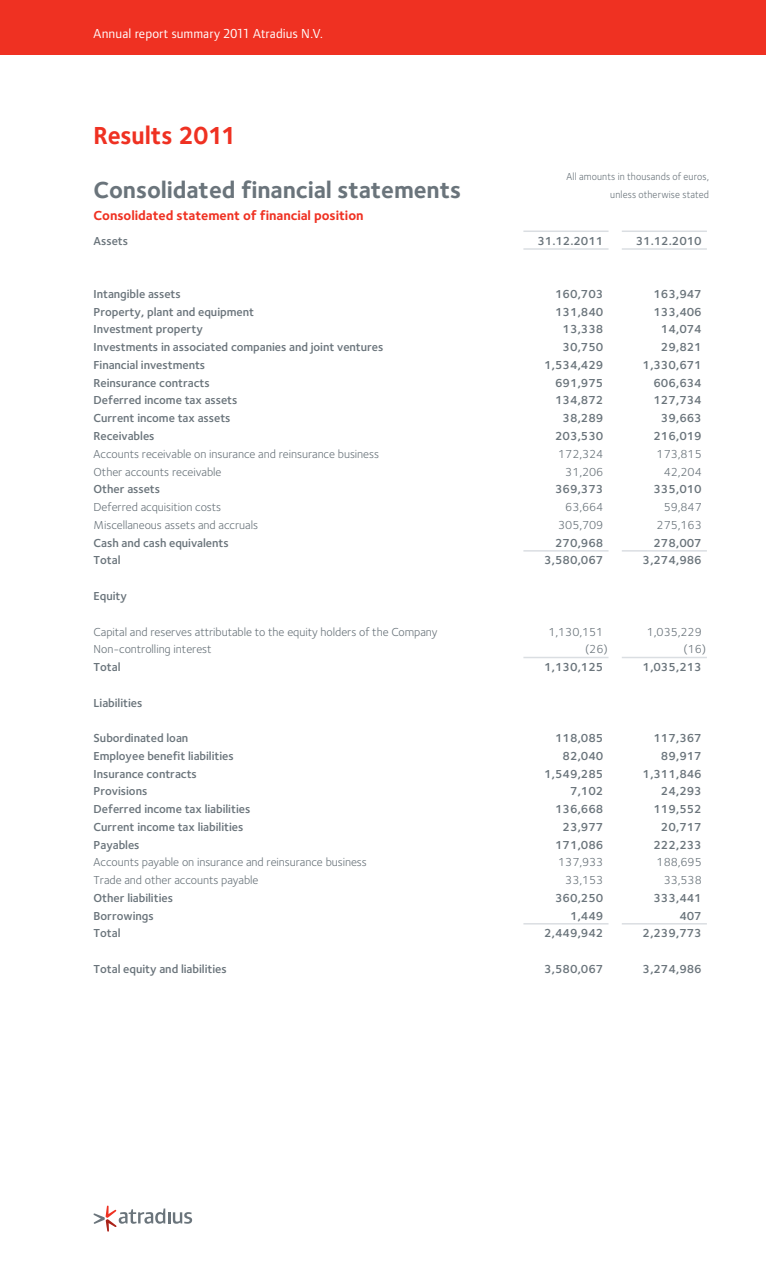
<style>
.page{position:relative;width:766px;height:1263px;background:#fff}
.page>*{position:absolute;margin:0;border:0;box-sizing:border-box;transform-origin:0 0}
.t1{font:700 25.5px "Foundry Sterling";letter-spacing:-.01em;color:#ef3122;scale:.95 1}
.t2{font:700 24px "Foundry Sterling";letter-spacing:-.005em;color:#6a747b}
.t3{font:700 13.5px "Foundry Sterling";letter-spacing:-.005em;color:#ef3122}
.t4{font:13.5px "Foundry Form Sans";letter-spacing:.005em;color:#fff}
.t5{font:600 12px "Foundry Sterling";letter-spacing:-.005em;color:#6a747b}
.t6{font:12px "Foundry Sterling";letter-spacing:-.005em;color:#6a747b}
.t7{font:10.5px/18px "Foundry Sterling";letter-spacing:.01em;color:#6a747b;text-align:right;scale:.95 1}
</style>
<div class="page">
<svg style="left:93px;top:1205px;width:99px;height:27px"></svg>
<hr style="left:523px;top:550px;width:85px;height:2px;background:#dadee2">
<hr style="left:621px;top:550px;width:85px;height:2px;background:#dadee2">
<hr style="left:523px;top:657px;width:85px;height:1px;background:#dadee2">
<hr style="left:621px;top:657px;width:85px;height:1px;background:#dadee2">
<hr style="left:523px;top:923px;width:85px;height:1px;background:#dadee2">
<hr style="left:621px;top:923px;width:85px;height:1px;background:#dadee2">
<hr style="left:523px;top:230px;width:85px;height:2px;background:#dadee2">
<hr style="left:621px;top:230px;width:85px;height:2px;background:#dadee2">
<hr style="left:523px;top:248px;width:85px;height:2px;background:#dadee2">
<hr style="left:621px;top:248px;width:85px;height:2px;background:#dadee2">
<div style="left:0;top:0;width:765px;height:54px;background:#ef3122"></div>
<p class="t4" style="left:94px;top:25px;width:231px">Annual report summary 2011 Atradius N.V.</p>
<h1 class="t1" style="left:94px;top:121px;width:152px">Results 2011</h1>
<p class="t7" style="left:566px;top:167px;width:151px">All amounts in thousands of euros, unless otherwise stated</p>
<h2 class="t2" style="left:94px;top:176px;width:369px">Consolidated financial statements</h2>
<p class="t3" style="left:94px;top:208px;width:271px">Consolidated statement of financial position</p>
<p class="t5" style="left:94px;top:234px;width:36px">Assets</p>
<p class="t5" style="left:537px;top:234px;width:67px">31.12.2011</p>
<p class="t5" style="left:635px;top:234px;width:67px">31.12.2010</p>
<p class="t5" style="left:94px;top:287px;width:89px">Intangible assets</p>
<p class="t5" style="left:555px;top:287px;width:50px">160,703</p>
<p class="t5" style="left:653px;top:287px;width:50px">163,947</p>
<p class="t5" style="left:94px;top:305px;width:162px">Property, plant and equipment</p>
<p class="t5" style="left:555px;top:305px;width:50px">131,840</p>
<p class="t5" style="left:653px;top:305px;width:50px">133,406</p>
<p class="t5" style="left:94px;top:322px;width:111px">Investment property</p>
<p class="t5" style="left:562px;top:322px;width:42px">13,338</p>
<p class="t5" style="left:660px;top:322px;width:42px">14,074</p>
<p class="t5" style="left:94px;top:340px;width:291px">Investments in associated companies and joint ventures</p>
<p class="t5" style="left:562px;top:340px;width:42px">30,750</p>
<p class="t5" style="left:660px;top:340px;width:42px">29,821</p>
<p class="t5" style="left:94px;top:358px;width:113px">Financial investments</p>
<p class="t5" style="left:544px;top:358px;width:61px">1,534,429</p>
<p class="t5" style="left:642px;top:358px;width:61px">1,330,671</p>
<p class="t5" style="left:94px;top:376px;width:118px">Reinsurance contracts</p>
<p class="t5" style="left:555px;top:376px;width:50px">691,975</p>
<p class="t5" style="left:653px;top:376px;width:50px">606,634</p>
<p class="t5" style="left:94px;top:393px;width:145px">Deferred income tax assets</p>
<p class="t5" style="left:555px;top:393px;width:50px">134,872</p>
<p class="t5" style="left:653px;top:393px;width:50px">127,734</p>
<p class="t5" style="left:94px;top:411px;width:138px">Current income tax assets</p>
<p class="t5" style="left:562px;top:411px;width:42px">38,289</p>
<p class="t5" style="left:660px;top:411px;width:42px">39,663</p>
<p class="t5" style="left:94px;top:429px;width:62px">Receivables</p>
<p class="t5" style="left:555px;top:429px;width:50px">203,530</p>
<p class="t5" style="left:653px;top:429px;width:50px">216,019</p>
<p class="t6" style="left:94px;top:447px;width:287px">Accounts receivable on insurance and reinsurance business</p>
<p class="t6" style="left:558px;top:447px;width:47px">172,324</p>
<p class="t6" style="left:656px;top:447px;width:47px">173,815</p>
<p class="t6" style="left:94px;top:465px;width:129px">Other accounts receivable</p>
<p class="t6" style="left:565px;top:465px;width:40px">31,206</p>
<p class="t6" style="left:663px;top:465px;width:40px">42,204</p>
<p class="t5" style="left:94px;top:482px;width:68px">Other assets</p>
<p class="t5" style="left:555px;top:482px;width:50px">369,373</p>
<p class="t5" style="left:653px;top:482px;width:50px">335,010</p>
<p class="t6" style="left:94px;top:500px;width:129px">Deferred acquisition costs</p>
<p class="t6" style="left:565px;top:500px;width:40px">63,664</p>
<p class="t6" style="left:663px;top:500px;width:40px">59,847</p>
<p class="t6" style="left:94px;top:518px;width:166px">Miscellaneous assets and accruals</p>
<p class="t6" style="left:558px;top:518px;width:47px">305,709</p>
<p class="t6" style="left:656px;top:518px;width:47px">275,163</p>
<p class="t5" style="left:94px;top:535px;width:137px">Cash and cash equivalents</p>
<p class="t5" style="left:555px;top:535px;width:50px">270,968</p>
<p class="t5" style="left:653px;top:535px;width:50px">278,007</p>
<p class="t5" style="left:94px;top:553px;width:28px">Total</p>
<p class="t5" style="left:544px;top:553px;width:61px">3,580,067</p>
<p class="t5" style="left:642px;top:553px;width:61px">3,274,986</p>
<p class="t5" style="left:94px;top:589px;width:35px">Equity</p>
<p class="t6" style="left:94px;top:624px;width:345px">Capital and reserves attributable to the equity holders of the Company</p>
<p class="t6" style="left:548px;top:624px;width:56px">1,130,151</p>
<p class="t6" style="left:646px;top:624px;width:56px">1,035,229</p>
<p class="t6" style="left:94px;top:642px;width:119px">Non-controlling interest</p>
<p class="t6" style="left:585px;top:642px;width:24px">(26)</p>
<p class="t6" style="left:683px;top:642px;width:24px">(16)</p>
<p class="t5" style="left:94px;top:660px;width:28px">Total</p>
<p class="t5" style="left:544px;top:660px;width:61px">1,130,125</p>
<p class="t5" style="left:642px;top:660px;width:61px">1,035,213</p>
<p class="t5" style="left:94px;top:695px;width:50px">Liabilities</p>
<p class="t5" style="left:94px;top:731px;width:96px">Subordinated loan</p>
<p class="t5" style="left:555px;top:731px;width:50px">118,085</p>
<p class="t5" style="left:653px;top:731px;width:50px">117,367</p>
<p class="t5" style="left:94px;top:749px;width:142px">Employee benefit liabilities</p>
<p class="t5" style="left:562px;top:749px;width:42px">82,040</p>
<p class="t5" style="left:660px;top:749px;width:42px">89,917</p>
<p class="t5" style="left:94px;top:766px;width:105px">Insurance contracts</p>
<p class="t5" style="left:544px;top:766px;width:61px">1,549,285</p>
<p class="t5" style="left:642px;top:766px;width:61px">1,311,846</p>
<p class="t5" style="left:94px;top:784px;width:55px">Provisions</p>
<p class="t5" style="left:570px;top:784px;width:35px">7,102</p>
<p class="t5" style="left:660px;top:784px;width:42px">24,293</p>
<p class="t5" style="left:94px;top:802px;width:158px">Deferred income tax liabilities</p>
<p class="t5" style="left:555px;top:802px;width:50px">136,668</p>
<p class="t5" style="left:653px;top:802px;width:50px">119,552</p>
<p class="t5" style="left:94px;top:820px;width:151px">Current income tax liabilities</p>
<p class="t5" style="left:562px;top:820px;width:42px">23,977</p>
<p class="t5" style="left:660px;top:820px;width:42px">20,717</p>
<p class="t5" style="left:94px;top:837px;width:47px">Payables</p>
<p class="t5" style="left:555px;top:837px;width:50px">171,086</p>
<p class="t5" style="left:653px;top:837px;width:50px">222,233</p>
<p class="t6" style="left:94px;top:855px;width:275px">Accounts payable on insurance and reinsurance business</p>
<p class="t6" style="left:558px;top:855px;width:47px">137,933</p>
<p class="t6" style="left:656px;top:855px;width:47px">188,695</p>
<p class="t6" style="left:94px;top:873px;width:166px">Trade and other accounts payable</p>
<p class="t6" style="left:565px;top:873px;width:40px">33,153</p>
<p class="t6" style="left:663px;top:873px;width:40px">33,538</p>
<p class="t5" style="left:94px;top:891px;width:81px">Other liabilities</p>
<p class="t5" style="left:555px;top:891px;width:50px">360,250</p>
<p class="t5" style="left:653px;top:891px;width:50px">333,441</p>
<p class="t5" style="left:94px;top:908px;width:62px">Borrowings</p>
<p class="t5" style="left:570px;top:908px;width:35px">1,449</p>
<p class="t5" style="left:679px;top:908px;width:24px">407</p>
<p class="t5" style="left:94px;top:926px;width:28px">Total</p>
<p class="t5" style="left:544px;top:926px;width:61px">2,449,942</p>
<p class="t5" style="left:642px;top:926px;width:61px">2,239,773</p>
<p class="t5" style="left:94px;top:962px;width:134px">Total equity and liabilities</p>
<p class="t5" style="left:544px;top:962px;width:61px">3,580,067</p>
<p class="t5" style="left:642px;top:962px;width:61px">3,274,986</p>
</div>
